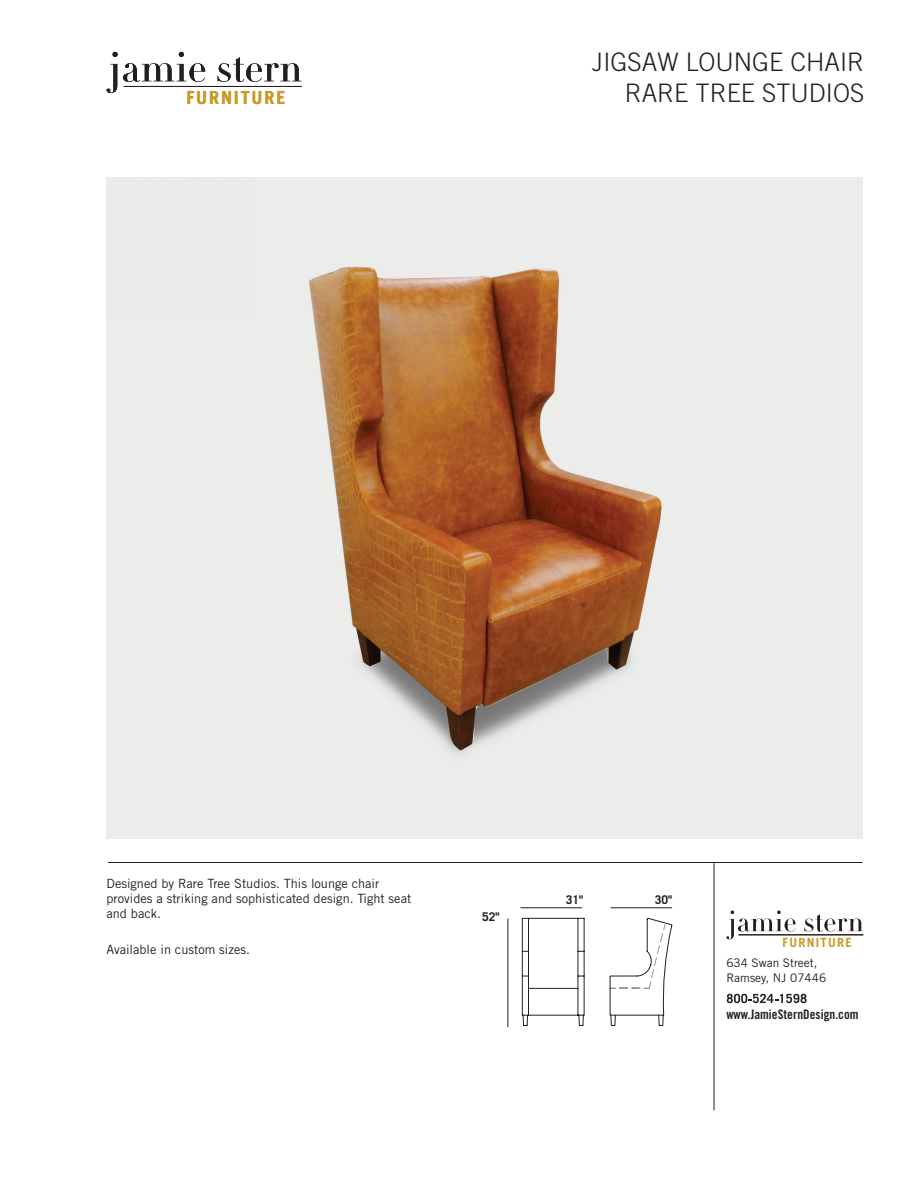
<style>
.page{position:relative;width:918px;height:1188px;background:#fff}
.page>*{position:absolute;margin:0;border:0;box-sizing:border-box;transform-origin:0 0}
.t1{font:300 25.5px/30.6px "Trade Gothic";color:#231f20;text-align:right}
.t2{font:700 18.15px "Trade Gothic";letter-spacing:.1em;color:#ca9a2a}
.t3{font:13.2px "Trade Gothic LT Std Bd Cn 20";color:#231f20}
.Text_under_photo{font:12.75px/15px "Trade Gothic";color:#231f20}
.t4{font:700 12.75px "Trade Gothic LT Std";letter-spacing:.1em;color:#ca9a2a}
.t5{font:700 12px "Trade Gothic";color:#231f20}
.t6{font:11.85px/14.2px "Trade Gothic";color:#231f20}
</style>
<div class="page">
<hr style="left:124px;top:86px;width:178px;height:1px;background:#231f20">
<svg style="left:107px;top:52px;width:98px;height:41px"></svg>
<svg style="left:218px;top:57px;width:84px;height:25px"></svg>
<svg style="left:727px;top:994px;width:80px;height:9px"></svg>
<hr style="left:738px;top:934px;width:125px;height:2px;background:#231f20">
<svg style="left:726px;top:911px;width:70px;height:28px"></svg>
<svg style="left:804px;top:914px;width:59px;height:18px"></svg>
<hr style="left:108px;top:862px;width:754px;height:1px;background:#231f20">
<hr style="left:714px;top:863px;width:1px;height:247px;background:#231f20">
<svg style="left:521px;top:918px;width:151px;height:108px"></svg>
<img style="left:106px;top:177px;width:756px;height:661px">
<hr style="left:507px;top:919px;width:1px;height:108px;background:#241f21">
<hr style="left:520px;top:907px;width:62px;height:1px;background:#241f21">
<hr style="left:611px;top:907px;width:61px;height:1px;background:#241f21">
<h2 class="t2" style="left:186px;top:86px;width:100px">FURNITURE</h2>
<p class="t1" style="left:592px;top:47px;width:274px">JIGSAW LOUNGE CHAIR<br>RARE TREE STUDIOS</p>
<p class="Text_under_photo" style="left:106px;top:876px;width:306px">Designed by Rare Tree Studios. This lounge chair provides a striking and sophisticated design. Tight seat and back.</p>
<p class="Text_under_photo" style="left:106px;top:942px;width:145px">Available in custom sizes.</p>
<p class="t5" style="left:482px;top:909px;width:19px">52"</p>
<p class="t5" style="left:566px;top:893px;width:19px">31"</p>
<p class="t5" style="left:655px;top:893px;width:19px">30"</p>
<p class="t4" style="left:782px;top:935px;width:71px">FURNITURE</p>
<p class="t6" style="left:726px;top:956px;width:101px">634 Swan Street,<br>Ramsey, NJ 07446</p>
<p class="t3" style="left:726px;top:1006px;width:134px">www.JamieSternDesign.com</p>
</div>
